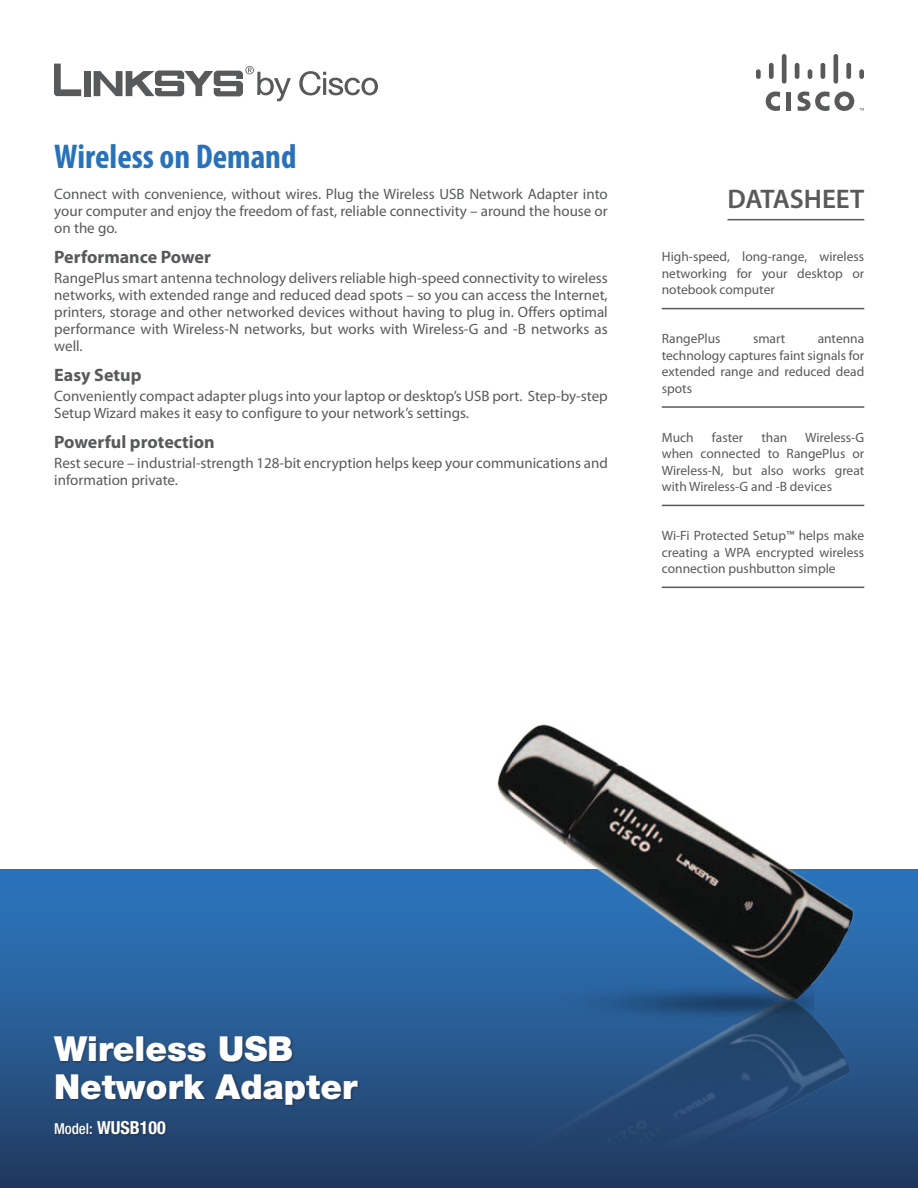
<style>
.page{position:relative;width:918px;height:1188px;background:#fff}
.page>*{position:absolute;margin:0;border:0;box-sizing:border-box;transform-origin:0 0}
.t1{font:900 34.5px/37.5px "Helvetica Neue";color:#fff}
.t2{font:700 condensed 34.5px "Myriad Pro";color:#2972b9}
.t3{font:600 27px "Myriad Pro";color:#58595b}
.t4{font:700 18px "Myriad Pro";color:#58595b}
.t5{font:700 condensed 18px "Helvetica Neue";color:#fff}
.t6{font:15px/17px "Myriad Pro";color:#58595b;text-align:justify}
.t7{font:13.5px/16.5px "Myriad Pro";color:#58595b;text-align:justify}
.s1{font-weight:500;font-size:15px}
</style>
<div class="page">
<div style="left:0;top:869px;width:918px;height:319px;background:linear-gradient(to bottom,#2c79c2,#223c62)"></div>
<svg style="left:299px;top:71px;width:79px;height:24px"></svg>
<div style="left:84px;top:71px;width:7px;height:25px;background:#58595b"></div>
<svg style="left:54px;top:64px;width:27px;height:32px"></svg>
<svg style="left:94px;top:66px;width:197px;height:35px"></svg>
<hr style="left:787px;top:92px;width:4px;height:19px;background:#58595b">
<svg style="left:766px;top:91px;width:14px;height:20px"></svg>
<div style="left:756px;top:69px;width:5px;height:10px;background:#58595b;border-radius:2px"></div>
<div style="left:769px;top:63px;width:5px;height:16px;background:#58595b;border-radius:2px"></div>
<div style="left:782px;top:54px;width:5px;height:30px;background:#58595b;border-radius:2px"></div>
<hr style="left:795px;top:63px;width:4px;height:16px;background:#58595b;border-radius:2px">
<svg style="left:808px;top:69px;width:4px;height:10px"></svg>
<hr style="left:821px;top:63px;width:4px;height:16px;background:#58595b;border-radius:2px">
<div style="left:833px;top:54px;width:5px;height:30px;background:#58595b;border-radius:2px"></div>
<div style="left:846px;top:63px;width:5px;height:16px;background:#58595b;border-radius:2px"></div>
<div style="left:859px;top:69px;width:5px;height:10px;background:#58595b;border-radius:2px"></div>
<svg style="left:798px;top:91px;width:66px;height:20px"></svg>
<div style="left:53px;top:1035px;width:308px;height:102px;background:#231f20;opacity:.5"></div>
<hr style="left:727px;top:219px;width:137px;height:1px;background:#58595b">
<hr style="left:662px;top:308px;width:202px;height:1px;background:#58595b">
<hr style="left:662px;top:406px;width:202px;height:2px;background:#58595b">
<hr style="left:662px;top:505px;width:202px;height:1px;background:#58595b">
<hr style="left:662px;top:587px;width:202px;height:1px;background:#58595b">
<img style="left:486px;top:724px;width:378px;height:464px">
<h1 class="t2" style="left:54px;top:135px;width:244px">Wireless on Demand</h1>
<p class="t6" style="left:54px;top:185px;width:555px">Connect with convenience, without wires. Plug the Wireless USB Network Adapter into your computer and enjoy the freedom of fast, reliable connectivity – around the house or on the go.</p>
<p class="t4" style="left:54px;top:246px;width:158px">Performance Power</p>
<p class="t6" style="left:54px;top:269px;width:555px">RangePlus smart antenna technology delivers reliable high-speed connectivity to wireless networks, with extended range and reduced dead spots – so you can access the Internet, printers, storage and other networked devices without having to plug in. Offers optimal performance with Wireless-N networks, but works with Wireless-G and -B networks as well.</p>
<p class="t4" style="left:54px;top:363px;width:89px">Easy Setup</p>
<p class="t6" style="left:54px;top:387px;width:555px">Conveniently compact adapter plugs into your laptop or desktop’s USB port. Step-by-step<br>Setup Wizard makes it easy to configure to your network’s settings.</p>
<p class="t4" style="left:54px;top:430px;width:162px">Powerful protection</p>
<p class="t6" style="left:54px;top:454px;width:555px">Rest secure – industrial-strength 128-bit encryption helps keep your communications and information private.</p>
<h2 class="t3" style="left:727px;top:182px;width:138px">DATASHEET</h2>
<p class="t7" style="left:662px;top:248px;width:204px">High-speed, long-range, wireless networking for your desktop or notebook computer</p>
<p class="t7" style="left:662px;top:330px;width:60px">RangePlus</p>
<p class="t7" style="left:753px;top:330px;width:34px">smart</p>
<p class="t7" style="left:662px;top:330px;width:204px;text-indent:156px">antenna technology captures faint signals for extended range and reduced dead spots</p>
<p class="t7" style="left:662px;top:429px;width:33px">Much</p>
<p class="t7" style="left:712px;top:429px;width:33px">faster</p>
<p class="t7" style="left:761px;top:429px;width:27px">than</p>
<p class="t7" style="left:662px;top:429px;width:204px;text-indent:143px">Wireless-G when connected to RangePlus or Wireless-N, but also works great with Wireless-G and -B devices</p>
<p class="t7" style="left:662px;top:527px;width:204px">Wi-Fi Protected Setup™ helps make creating a WPA encrypted wireless connection pushbutton simple</p>
<h1 class="t1" style="left:54px;top:1030px;width:305px">Wireless USB<br>Network Adapter</h1>
<p class="t5" style="left:54px;top:1117px;width:113px"><span class="s1">Model:</span> WUSB100</p>
</div>
